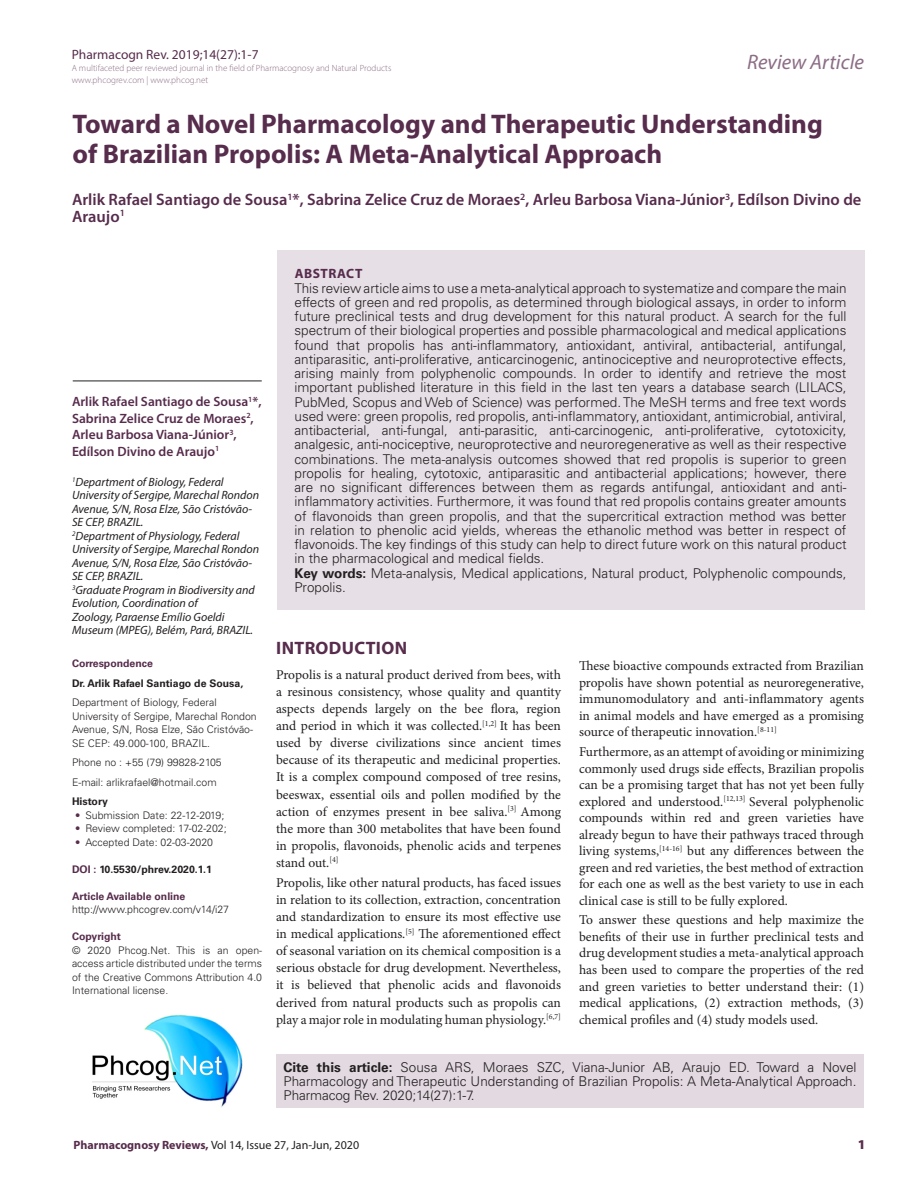
<style>
.page{position:relative;width:918px;height:1188px;background:#fff}
.page>*{position:absolute;margin:0;border:0;box-sizing:border-box;transform-origin:0 0}
.CT{font:700 27px/30px "Myriad Pro";color:#572c4c}
.t1{font:italic 21px "Myriad Pro";color:#8c6d86}
._1_HD{font:700 18px "Myriad Pro";letter-spacing:.02em;color:#572c4c}
.CA{font:600 16.5px/16.5px "Myriad Pro";color:#572c4c}
.TXT{font:13.5px/17.1px "Minion Pro";color:#231f20;text-align:justify}
.ABS_TXT{font:300 13.5px/14.2px "Univers LT Std";color:#231f20;text-align:justify}
.CA-2{font:600 13.5px/16.5px "Myriad Pro";color:#572c4c}
.t2{font:13.5px "Myriad Pro";color:#572c4c}
.ABS_HD{font:700 13.5px "Myriad Pro";letter-spacing:.04em;color:#572c4c}
.RRH{font:900 13.5px "Myriad Pro";color:#572c4c}
.CA_Aff{font:italic 12px/13.5px "Myriad Pro";color:#231f20}
.RRH-2{font:12px "Myriad Pro";color:#231f20}
.ABS_AU_ADD{font:300 10.5px/13.5px "Univers LT Std";color:#231f20}
.ABS_AU_ADD-2{font:700 10.5px "Univers LT Std";color:#231f20}
.ABS_AU_ADD-3{font:700 10.5px "Univers LT Std";color:#572c4c}
.ABS_TXT-2{font:700 10.5px "Univers LT Std";color:#572c4c}
.t3{font:300 9px/12px "Myriad Pro";color:#8c6d86}
.s1{color:#572c4c}
.s2{font-weight:700}
.s3{font-weight:700;color:#572c4c}
</style>
<div class="page">
<hr style="left:73px;top:381px;width:189px;height:1px;background:#231f20">
<div style="left:276px;top:1054px;width:588px;height:54px;background:#e2d9e1"></div>
<img style="left:92px;top:1015px;width:150px;height:93px">
<div style="left:277px;top:250px;width:588px;height:360px;background:#e7dfe6"></div>
<p class="t2" style="left:72px;top:46px;width:188px">Pharmacogn Rev. 2019;14(27):1-7</p>
<p class="t3" style="left:72px;top:62px;width:321px">A multifaceted peer reviewed journal in the field of Pharmacognosy and Natural Products www.phcogrev.com | www.phcog.net</p>
<h2 class="t1" style="left:747px;top:49px;width:118px">Review Article</h2>
<p class="CT" style="left:73px;top:108px;width:752px">Toward a Novel Pharmacology and Therapeutic Understanding of Brazilian Propolis: A Meta-Analytical Approach</p>
<p class="CA" style="left:72px;top:191px;width:791px">Arlik Rafael Santiago de Sousa<sup>1</sup>*, Sabrina Zelice Cruz de Moraes<sup>2</sup>, Arleu Barbosa Viana-Júnior<sup>3</sup>, Edílson Divino de<br>Araujo<sup>1</sup></p>
<p class="CA-2" style="left:72px;top:393px;width:191px">Arlik Rafael Santiago de Sousa<sup>1</sup>*,<br>Sabrina Zelice Cruz de Moraes<sup>2</sup>,<br>Arleu Barbosa Viana-Júnior<sup>3</sup>,<br>Edílson Divino de Araujo<sup>1</sup></p>
<p class="CA_Aff" style="left:72px;top:475px;width:189px"><sup>1</sup>Department of Biology, Federal<br>University of Sergipe, Marechal Rondon<br>Avenue, S/N, Rosa Elze, São Cristóvão-<br>SE CEP, BRAZIL.</p>
<p class="CA_Aff" style="left:72px;top:529px;width:189px"><sup>2</sup>Department of Physiology, Federal<br>University of Sergipe, Marechal Rondon<br>Avenue, S/N, Rosa Elze, São Cristóvão-<br>SE CEP, BRAZIL.</p>
<p class="CA_Aff" style="left:72px;top:583px;width:184px"><sup>3</sup>Graduate Program in Biodiversity and Evolution, Coordination of<br>Zoology, Paraense Emílio Goeldi Museum (MPEG), Belém, Pará, BRAZIL.</p>
<p class="ABS_TXT-2" style="left:72px;top:658px;width:82px">Correspondence</p>
<p class="ABS_AU_ADD-2" style="left:72px;top:677px;width:173px">Dr. Arlik Rafael Santiago de Sousa,</p>
<p class="ABS_AU_ADD" style="left:72px;top:696px;width:186px">Department of Biology, Federal University of Sergipe, Marechal Rondon Avenue, S/N, Rosa Elze, São Cristóvão-SE CEP: 49.000-100, BRAZIL.</p>
<p class="ABS_AU_ADD" style="left:72px;top:756px;width:151px">Phone no : +55 (79) 99828-2105</p>
<p class="ABS_AU_ADD" style="left:72px;top:775px;width:146px">E-mail: arlikrafael@hotmail.com</p>
<p class="ABS_AU_ADD-2" style="left:72px;top:796px;width:37px">History</p>
<p class="ABS_AU_ADD" style="left:75px;top:808px;width:151px"><span class="s1">•</span> Submission Date: 22-12-2019;</p>
<p class="ABS_AU_ADD" style="left:75px;top:822px;width:153px"><span class="s1">•</span> Review completed: 17-02-202;</p>
<p class="ABS_AU_ADD" style="left:75px;top:835px;width:140px"><span class="s1">•</span> Accepted Date: 02-03-2020</p>
<p class="ABS_AU_ADD-2" style="left:72px;top:863px;width:141px"><span class="s1">DOI :</span> 10.5530/phrev.2020.1.1</p>
<p class="ABS_AU_ADD-3" style="left:72px;top:890px;width:115px">Article Available online</p>
<p class="ABS_AU_ADD" style="left:72px;top:903px;width:159px">http://www.phcogrev.com/v14/i27</p>
<p class="ABS_AU_ADD-3" style="left:72px;top:931px;width:50px">Copyright</p>
<p class="ABS_AU_ADD" style="left:72px;top:943px;width:192px;text-align:justify">© 2020 Phcog.Net. This is an open&shy;access article distributed under the terms of the Creative Commons Attribution 4.0<br>International license<span class="s1">.</span></p>
<p class="ABS_HD" style="left:295px;top:265px;width:69px">ABSTRACT</p>
<p class="ABS_TXT" style="left:295px;top:281px;width:554px">This review article aims to use a meta-analytical approach to systematize and compare the main effects of green and red propolis, as determined through biological assays, in order to inform future preclinical tests and drug development for this natural product. A search for the full spectrum of their biological properties and possible pharmacological and medical applications found that propolis has anti-inflammatory, antioxidant, antiviral, antibacterial, antifungal, antiparasitic, anti-proliferative, anticarcinogenic, antinociceptive and neuroprotective effects, arising mainly from polyphenolic compounds. In order to identify and retrieve the most important published literature in this field in the last ten years a database search (LILACS, PubMed, Scopus and Web of Science) was performed. The MeSH terms and free text words used were: green propolis, red propolis, anti-inflammatory, antioxidant, antimicrobial, antiviral, antibacterial, anti-fungal, anti-parasitic, anti-carcinogenic, anti-proliferative, cytotoxicity, analgesic, anti-nociceptive, neuroprotective and neuroregenerative as well as their respective combinations. The meta-analysis outcomes showed that red propolis is superior to green propolis for healing, cytotoxic, antiparasitic and antibacterial applications; however, there are no significant differences between them as regards antifungal, antioxidant and anti&shy;inflammatory activities. Furthermore, it was found that red propolis contains greater amounts of flavonoids than green propolis, and that the supercritical extraction method was better in relation to phenolic acid yields, whereas the ethanolic method was better in respect of flavonoids. The key findings of this study can help to direct future work on this natural product in the pharmacological and medical fields.</p>
<p class="ABS_TXT" style="left:295px;top:566px;width:554px"><span class="s2">Key words:</span> Meta-analysis, Medical applications, Natural product, Polyphenolic compounds,<br>Propolis.</p>
<p class="_1_HD" style="left:276px;top:637px;width:132px">INTRODUCTION</p>
<p class="TXT" style="left:276px;top:666px;width:287px">Propolis is a natural product derived from bees, with a resinous consistency, whose quality and quantity aspects depends largely on the bee flora, region and period in which it was collected.<sup>[1,2]</sup> It has been used by diverse civilizations since ancient times because of its therapeutic and medicinal properties.<br>It is a complex compound composed of tree resins, beeswax, essential oils and pollen modified by the action of enzymes present in bee saliva.<sup>[3]</sup> Among the more than 300 metabolites that have been found in propolis, flavonoids, phenolic acids and terpenes stand out.<sup>[4]</sup></p>
<p class="TXT" style="left:276px;top:874px;width:287px">Propolis, like other natural products, has faced issues in relation to its collection, extraction, concentration and standardization to ensure its most effective use in medical applications.<sup>[5]</sup> The aforementioned effect of seasonal variation on its chemical composition is a serious obstacle for drug development. Nevertheless, it is believed that phenolic acids and flavonoids derived from natural products such as propolis can play a major role in modulating human physiology.<sup>[6,7]</sup></p>
<p class="TXT" style="left:579px;top:658px;width:286px;line-height:16.5px">These bioactive compounds extracted from Brazilian propolis have shown potential as neuroregenerative, immunomodulatory and anti-inflammatory agents in animal models and have emerged as a promising source of therapeutic innovation.<sup>[8-11]</sup></p>
<p class="TXT" style="left:579px;top:743px;width:287px;line-height:16.5px">Furthermore, as an attempt of avoiding or minimizing commonly used drugs side effects, Brazilian propolis can be a promising target that has not yet been fully explored and understood.<sup>[12,13]</sup> Several polyphenolic compounds within red and green varieties have already begun to have their pathways traced through living systems,<sup>[14-16]</sup> but any differences between the green and red varieties, the best method of extraction for each one as well as the best variety to use in each clinical case is still to be fully explored.</p>
<p class="TXT" style="left:579px;top:912px;width:287px;line-height:16.5px">To answer these questions and help maximize the benefits of their use in further preclinical tests and drug development studies a meta-analytical approach has been used to compare the properties of the red and green varieties to better understand their: (1) medical applications, (2) extraction methods, (3) chemical profiles and (4) study models used.</p>
<p class="ABS_TXT" style="left:284px;top:1060px;width:575px"><span class="s2">Cite this article:</span> Sousa ARS, Moraes SZC, Viana-Junior AB, Araujo ED. Toward a Novel Pharmacology and Therapeutic Understanding of Brazilian Propolis: A Meta-Analytical Approach.<br>Pharmacog Rev. 2020;14(27):1-7.</p>
<p class="RRH-2" style="left:74px;top:1138px;width:287px"><span class="s3">Pharmacognosy Reviews,</span> Vol 14, Issue 27, Jan-Jun, 2020</p>
<p class="RRH" style="left:858px;top:1136px;width:9px">1</p>
</div>
